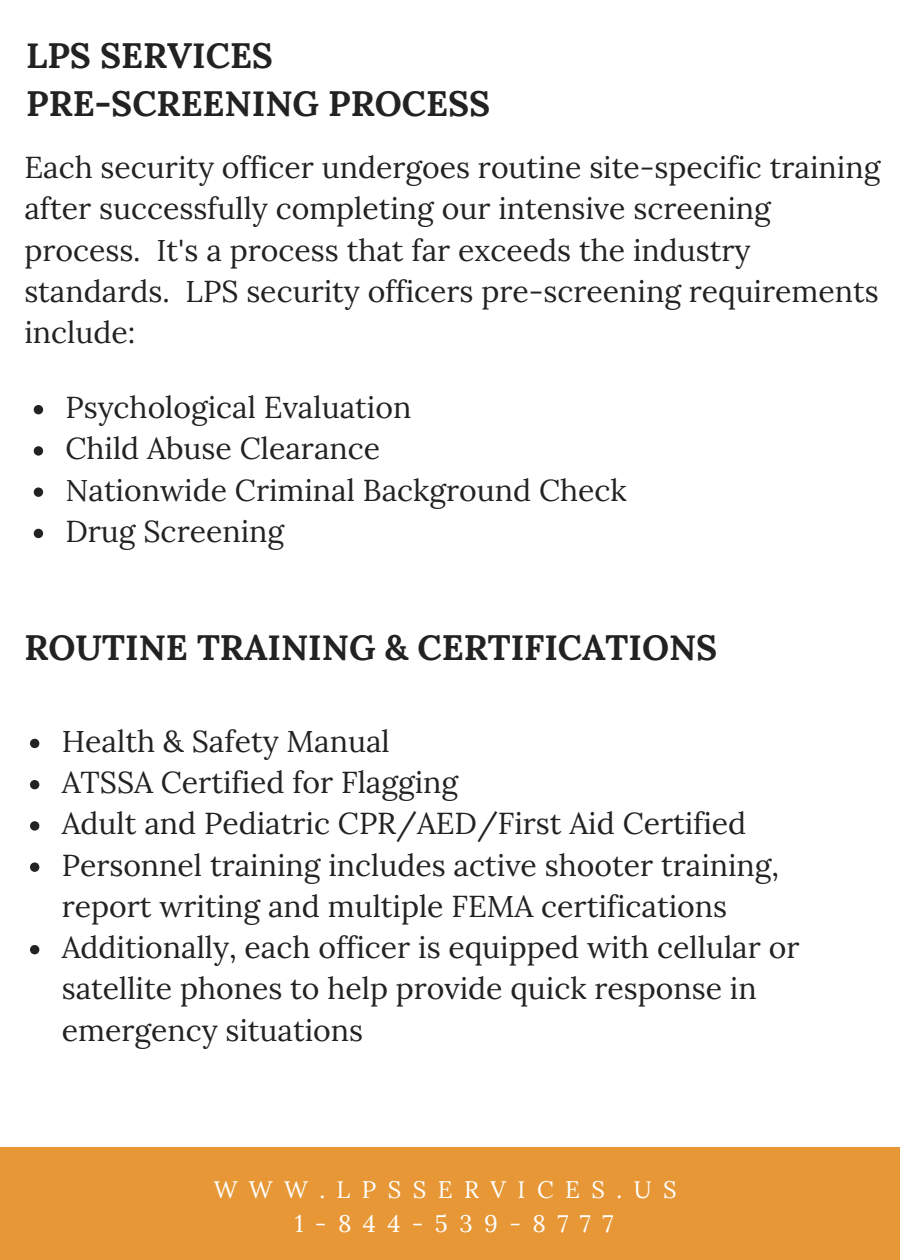
<style>
.page{position:relative;width:900px;height:1260px;background:#fff}
.page>*{position:absolute;margin:0;border:0;box-sizing:border-box;transform-origin:0 0}
.t1{font:700 35.25px/48.8px "Lora";color:#222}
.t2{font:30.25px/41.2px "Lora";color:#222}
.t3{font:24px/33.8px "Lora";letter-spacing:.48em;color:#fff}
</style>
<div class="page">
<div style="left:0;top:1148px;width:900px;height:112px;background:#e79735"></div>
<svg style="left:34px;top:405px;width:9px;height:9px"></svg>
<svg style="left:34px;top:446px;width:9px;height:10px"></svg>
<svg style="left:34px;top:488px;width:9px;height:9px"></svg>
<svg style="left:34px;top:529px;width:9px;height:9px"></svg>
<svg style="left:30px;top:739px;width:9px;height:9px"></svg>
<svg style="left:30px;top:780px;width:9px;height:9px"></svg>
<svg style="left:30px;top:821px;width:9px;height:10px"></svg>
<svg style="left:30px;top:862px;width:9px;height:10px"></svg>
<svg style="left:30px;top:945px;width:9px;height:9px"></svg>
<p class="t1" style="left:26px;top:30px;width:465px">LPS SERVICES<br>PRE-SCREENING PROCESS</p>
<p class="t2" style="left:24px;top:146px;width:857px">Each security officer undergoes routine site-specific training after successfully completing our intensive screening process. It's a process that far exceeds the industry standards. LPS security officers pre-screening requirements include:</p>
<p class="t2" style="left:65px;top:386px;width:563px">Psychological Evaluation<br>Child Abuse Clearance<br>Nationwide Criminal Background Check<br>Drug Screening</p>
<p class="t1" style="left:24px;top:623px;width:695px">ROUTINE TRAINING &amp; CERTIFICATIONS</p>
<p class="t2" style="left:62px;top:720px;width:739px">Health &amp; Safety Manual<br>ATSSA Certified for Flagging<br>Adult and Pediatric CPR/AED/First Aid Certified Personnel training includes active shooter training, report writing and multiple FEMA certifications Additionally, each officer is equipped with cellular or satellite phones to help provide quick response in emergency situations</p>
<p class="t3" style="left:295px;top:1172px;width:383px;text-indent:-81px">WWW.LPSSERVICES.US<br>1-844-539-8777</p>
</div>
